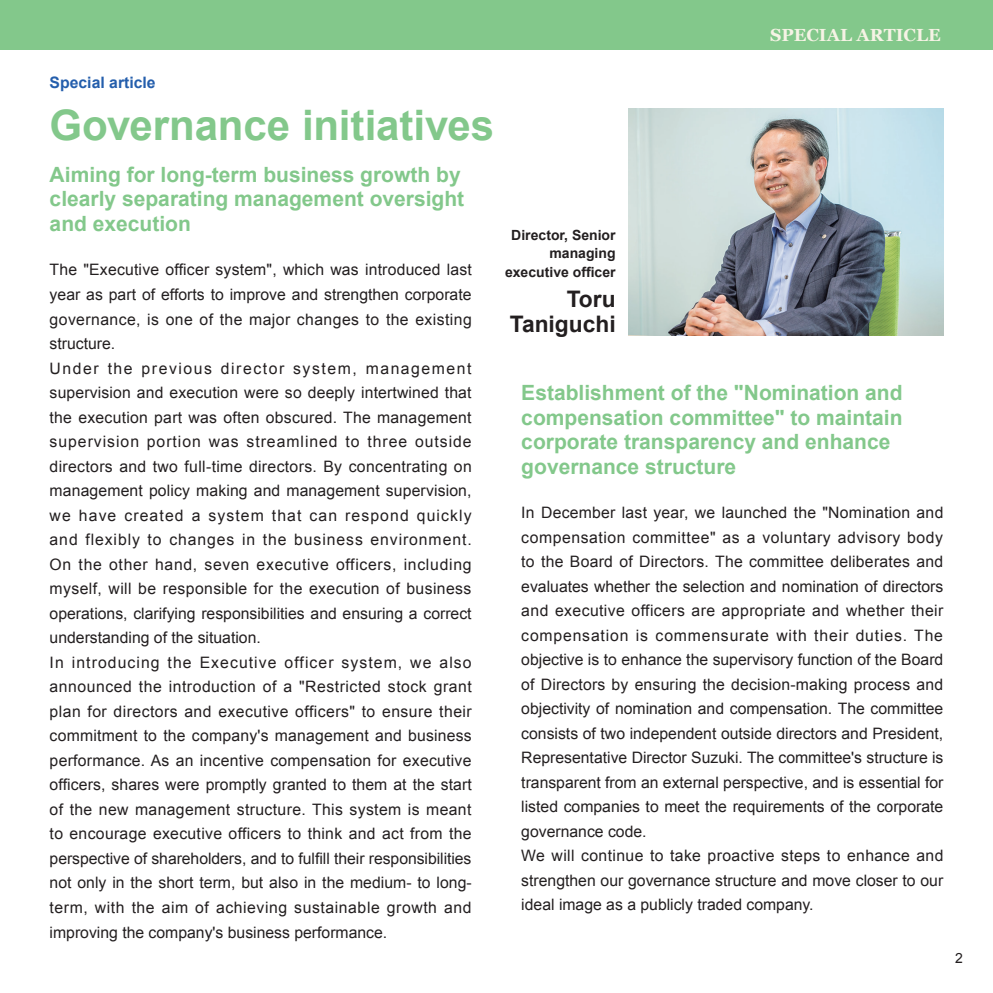
<style>
.page{position:relative;width:993px;height:993px;background:#fff}
.page>*{position:absolute;margin:0;border:0;box-sizing:border-box;transform-origin:0 0}
.t1{font:700 42px "Arial";letter-spacing:-.005em;color:#83c88b}
.t2{font:700 22.75px/24.5px "Arial";color:#231f20;text-align:right}
.本文-01{font:700 21px/24.5px "Arial";color:#83c88b}
.t3{font:700 17.5px "Georgia";color:#f6f3e5}
.本文-01-2{font:15.75px/24.5px "Arial";color:#231f20;text-align:justify}
.t4{font:700 15.75px "Arial";color:#245eac}
.t5{font:700 14px/17.5px "Arial";color:#231f20;text-align:right}
.t6{font:14px "Arial";color:#231f20}
</style>
<div class="page">
<div style="left:0;top:0;width:992px;height:50px;background:#83c88b"></div>
<img style="left:628px;top:108px;width:315px;height:227px">
<p class="t3" style="left:770px;top:22px;width:172px">SPECIAL ARTICLE</p>
<p class="t4" style="left:50px;top:72px;width:107px">Special article</p>
<p class="t1" style="left:50px;top:98px;width:446px">Governance initiatives</p>
<p class="本文-01" style="left:50px;top:163px;width:416px">Aiming for long-term business growth by clearly separating management oversight and execution</p>
<p class="本文-01-2" style="left:50px;top:258px;width:423px">The "Executive officer system", which was introduced last year as part of efforts to improve and strengthen corporate governance, is one of the major changes to the existing structure.</p>
<p class="本文-01-2" style="left:50px;top:356px;width:423px">Under the previous director system, management supervision and execution were so deeply intertwined that the execution part was often obscured. The management supervision portion was streamlined to three outside directors and two full-time directors. By concentrating on management policy making and management supervision, we have created a system that can respond quickly and flexibly to changes in the business environment.<br>On the other hand, seven executive officers, including myself, will be responsible for the execution of business operations, clarifying responsibilities and ensuring a correct understanding of the situation.</p>
<p class="本文-01-2" style="left:50px;top:650px;width:423px">In introducing the Executive officer system, we also announced the introduction of a "Restricted stock grant plan for directors and executive officers" to ensure their commitment to the company's management and business performance. As an incentive compensation for executive officers, shares were promptly granted to them at the start of the new management structure. This system is meant to encourage executive officers to think and act from the perspective of shareholders, and to fulfill their responsibilities not only in the short term, but also in the medium- to long&shy;term, with the aim of achieving sustainable growth and improving the company's business performance.</p>
<p class="t5" style="left:511px;top:227px;width:106px">Director, Senior managing</p>
<p class="t5" style="left:505px;top:264px;width:112px">executive officer</p>
<p class="t2" style="left:509px;top:288px;width:107px">Toru<br>Taniguchi</p>
<p class="本文-01" style="left:521px;top:381px;width:383px">Establishment of the "Nomination and compensation committee" to maintain corporate transparency and enhance governance structure</p>
<p class="本文-01-2" style="left:521px;top:500px;width:423px">In December last year, we launched the "Nomination and compensation committee" as a voluntary advisory body to the Board of Directors. The committee deliberates and evaluates whether the selection and nomination of directors and executive officers are appropriate and whether their compensation is commensurate with their duties. The objective is to enhance the supervisory function of the Board of Directors by ensuring the decision-making process and objectivity of nomination and compensation. The committee consists of two independent outside directors and President, Representative Director Suzuki. The committee's structure is transparent from an external perspective, and is essential for listed companies to meet the requirements of the corporate governance code.</p>
<p class="本文-01-2" style="left:521px;top:843px;width:423px">We will continue to take proactive steps to enhance and strengthen our governance structure and move closer to our ideal image as a publicly traded company.</p>
<p class="t6" style="left:954px;top:948px;width:9px">2</p>
</div>
